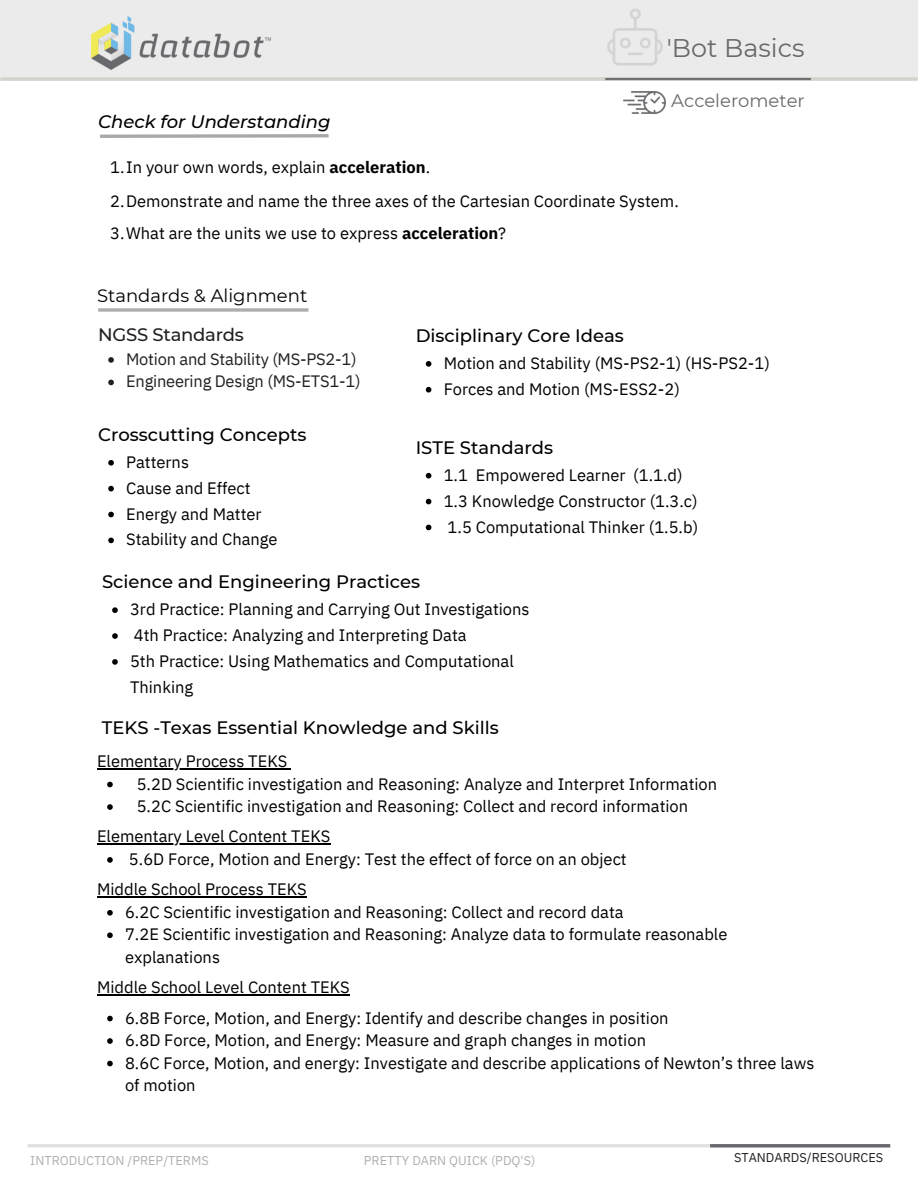
<style>
.page{position:relative;width:918px;height:1188px;background:#fff}
.page>*{position:absolute;margin:0;border:0;box-sizing:border-box;transform-origin:0 0}
.t1{font:25.5px "Montserrat";color:#68696c}
.t2{font:500 18px "Montserrat";color:#000}
.t3{font:italic 500 18px "Montserrat";color:#000}
.t4{font:18px "Montserrat";color:#000}
.t5{font:18px "Montserrat";color:#68696c}
.t6{font:500 18px "Montserrat";letter-spacing:-.015em;color:#231f1f}
.t7{font:16.5px/22.5px "IBM Plex Sans";color:#000}
.t8{font:16.5px "IBM Plex Sans";letter-spacing:-.015em;color:#231f1f}
.t9{font:12.75px "IBM Plex Sans";color:#b0b0b0}
.t10{font:12.75px "IBM Plex Sans";color:#231f1f}
.s1{font-weight:700}
</style>
<div class="page">
<div style="left:0;top:0;width:918px;height:81px;background:#e7e5e5"></div>
<img style="left:92px;top:17px;width:179px;height:53px">
<hr style="left:28px;top:1144px;width:862px;height:3px;background:#e1e1e1">
<hr style="left:710px;top:1144px;width:180px;height:3px;background:#68696c">
<hr style="left:2px;top:77px;width:914px;height:4px;background:#d4d2ca">
<hr style="left:605px;top:78px;width:206px;height:2px;background:#6f7074">
<img style="left:624px;top:92px;width:42px;height:21px">
<svg style="left:100px;top:134px;width:229px;height:4px"></svg>
<svg style="left:108px;top:357px;width:6px;height:6px"></svg>
<svg style="left:108px;top:380px;width:6px;height:5px"></svg>
<svg style="left:112px;top:607px;width:6px;height:6px"></svg>
<svg style="left:112px;top:633px;width:6px;height:6px"></svg>
<svg style="left:112px;top:659px;width:6px;height:6px"></svg>
<svg style="left:108px;top:460px;width:6px;height:6px"></svg>
<svg style="left:108px;top:486px;width:6px;height:5px"></svg>
<svg style="left:108px;top:512px;width:6px;height:5px"></svg>
<svg style="left:108px;top:538px;width:6px;height:5px"></svg>
<svg style="left:426px;top:361px;width:5px;height:6px"></svg>
<svg style="left:426px;top:387px;width:5px;height:6px"></svg>
<svg style="left:426px;top:473px;width:5px;height:6px"></svg>
<svg style="left:426px;top:499px;width:5px;height:5px"></svg>
<svg style="left:426px;top:525px;width:5px;height:5px"></svg>
<svg style="left:98px;top:308px;width:210px;height:4px"></svg>
<hr style="left:97px;top:768px;width:190px;height:1px;background:#000">
<svg style="left:107px;top:782px;width:6px;height:5px"></svg>
<svg style="left:107px;top:804px;width:6px;height:6px"></svg>
<hr style="left:97px;top:844px;width:233px;height:1px;background:#000">
<svg style="left:107px;top:857px;width:6px;height:6px"></svg>
<hr style="left:97px;top:896px;width:210px;height:2px;background:#000">
<svg style="left:107px;top:910px;width:6px;height:6px"></svg>
<svg style="left:107px;top:932px;width:6px;height:6px"></svg>
<hr style="left:97px;top:994px;width:253px;height:1px;background:#000">
<svg style="left:107px;top:1016px;width:6px;height:5px"></svg>
<svg style="left:107px;top:1038px;width:6px;height:6px"></svg>
<svg style="left:107px;top:1061px;width:6px;height:5px"></svg>
<p class="t1" style="left:667px;top:32px;width:139px">'Bot Basics</p>
<p class="t5" style="left:671px;top:89px;width:135px">Accelerometer</p>
<h2 class="t3" style="left:98px;top:111px;width:234px">Check for Understanding</h2>
<p class="t7" style="left:110px;top:155px;width:322px">1.In your own words, explain <span class="s1">acceleration</span>.</p>
<p class="t7" style="left:110px;top:189px;width:570px">2.Demonstrate and name the three axes of the Cartesian Coordinate System.</p>
<h3 class="t7" style="left:110px;top:222px;width:397px">3.What are the units we use to express <span class="s1">acceleration</span>?</h3>
<p class="t4" style="left:97px;top:285px;width:212px">Standards &amp; Alignment</p>
<p class="t6" style="left:98px;top:324px;width:147px">NGSS Standards</p>
<p class="t8" style="left:126px;top:348px;width:232px">Motion and Stability (MS-PS2-1)</p>
<p class="t8" style="left:126px;top:371px;width:236px">Engineering Design (MS-ETS1-1)</p>
<p class="t2" style="left:98px;top:423px;width:210px">Crosscutting Concepts</p>
<h2 class="t7" style="left:126px;top:450px;width:64px">Patterns</h2>
<p class="t7" style="left:126px;top:476px;width:126px">Cause and Effect</p>
<p class="t7" style="left:126px;top:502px;width:137px">Energy and Matter</p>
<h2 class="t7" style="left:126px;top:528px;width:153px">Stability and Change</h2>
<p class="t2" style="left:416px;top:324px;width:210px">Disciplinary Core Ideas</p>
<p class="t7" style="left:444px;top:351px;width:328px">Motion and Stability (MS-PS2-1) (HS-PS2-1)</p>
<p class="t7" style="left:444px;top:377px;width:238px">Forces and Motion (MS-ESS2-2)</p>
<p class="t2" style="left:416px;top:436px;width:139px">ISTE Standards</p>
<h2 class="t7" style="left:444px;top:463px;width:240px">1.1 Empowered Learner (1.1.d)</h2>
<p class="t7" style="left:444px;top:489px;width:256px">1.3 Knowledge Constructor (1.3.c)</p>
<p class="t7" style="left:448px;top:515px;width:252px">1.5 Computational Thinker (1.5.b)</p>
<h3 class="t2" style="left:102px;top:571px;width:320px">Science and Engineering Practices</h3>
<p class="t7" style="left:130px;top:598px;width:401px">3rd Practice: Planning and Carrying Out Investigations</p>
<h2 class="t7" style="left:134px;top:624px;width:334px">4th Practice: Analyzing and Interpreting Data</h2>
<p class="t7" style="left:130px;top:648px;width:385px;line-height:25.8px">5th Practice: Using Mathematics and Computational<br>Thinking</p>
<h2 class="t2" style="left:102px;top:717px;width:398px">TEKS -Texas Essential Knowledge and Skills</h2>
<p class="t7" style="left:97px;top:750px;width:192px">Elementary Process TEKS</p>
<p class="t7" style="left:137px;top:772px;width:582px">5.2D Scientific investigation and Reasoning: Analyze and Interpret Information</p>
<p class="t7" style="left:137px;top:795px;width:553px">5.2C Scientific investigation and Reasoning: Collect and record information</p>
<h3 class="t7" style="left:97px;top:825px;width:235px">Elementary Level Content TEKS</h3>
<p class="t7" style="left:129px;top:848px;width:499px">5.6D Force, Motion and Energy: Test the effect of force on an object</p>
<h3 class="t7" style="left:97px;top:878px;width:211px">Middle School Process TEKS</h3>
<h3 class="t7" style="left:125px;top:900px;width:500px">6.2C Scientific investigation and Reasoning: Collect and record data</h3>
<p class="t7" style="left:125px;top:923px;width:604px">7.2E Scientific investigation and Reasoning: Analyze data to formulate reasonable explanations</p>
<h3 class="t7" style="left:97px;top:976px;width:254px">Middle School Level Content TEKS</h3>
<h3 class="t7" style="left:125px;top:1006px;width:545px">6.8B Force, Motion, and Energy: Identify and describe changes in position</h3>
<p class="t7" style="left:125px;top:1029px;width:522px">6.8D Force, Motion, and Energy: Measure and graph changes in motion</p>
<p class="t7" style="left:125px;top:1051px;width:691px">8.6C Force, Motion, and energy: Investigate and describe applications of Newton’s three laws of motion</p>
<p class="t9" style="left:30px;top:1151px;width:180px">INTRODUCTION /PREP/TERMS</p>
<h1 class="t9" style="left:364px;top:1151px;width:173px">PRETTY DARN QUICK (PDQ'S)</h1>
<p class="t10" style="left:734px;top:1149px;width:151px">STANDARDS/RESOURCES</p>
</div>
